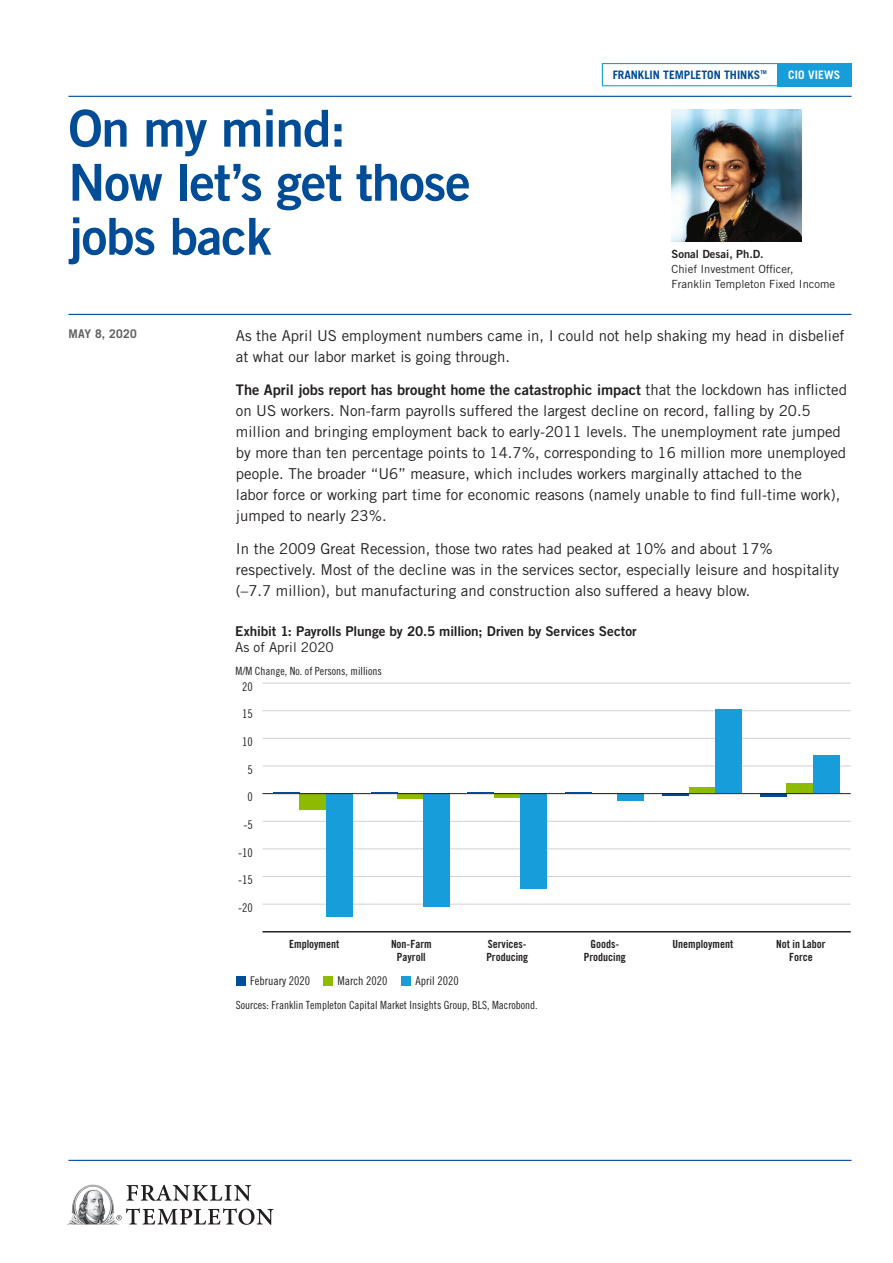
<style>
.page{position:relative;width:893px;height:1263px;background:#fff}
.page>*{position:absolute;margin:0;border:0;box-sizing:border-box;transform-origin:0 0}
.t1{font:51px/54px "Trade Gothic LT Std Bd 2";letter-spacing:-.02em;color:#004c97}
.t2{font:15px/21px "Trade Gothic LT Std";color:#231f20}
.t3{font:14.7px "Trade Gothic LT Std Bd 2";color:#231f20}
.t4{font:13.5px "Trade Gothic LT Std Bd 2";letter-spacing:-.005em;color:#231f20}
.t5{font:13.5px "Trade Gothic LT Std";color:#231f20}
.t6{font:12px "Trade Gothic LT Std Cn 18";color:#231f20}
.t7{font:700 12px "Trade Gothic LT Std";letter-spacing:.025em;color:#636366}
.t8{font:700 11.7px "Trade Gothic LT Std";color:#004c97}
.t9{font:700 11.7px "Trade Gothic LT Std";letter-spacing:.01em;color:#fff}
.t10{font:11.25px "Trade Gothic LT Std Cn 18";color:#231f20}
.t11{font:11.25px/13.5px "Trade Gothic LT Std Bd Cn 20";color:#231f20;text-align:center}
.t12{font:11.25px/15px "Trade Gothic LT Std";color:#231f20}
.t13{font:11.25px "Trade Gothic LT Std Bd 2";color:#231f20}
.t14{font:700 5.25px "Trade Gothic LT Std";color:#004c97}
.s1{font-family:"Trade Gothic LT Std";font-size:15px}
</style>
<div class="page">
<img style="left:671px;top:110px;width:131px;height:131px">
<hr style="left:68px;top:314px;width:783px;height:1px;background:#004c97">
<hr style="left:68px;top:1160px;width:783px;height:1px;background:#004c97">
<hr style="left:68px;top:96px;width:783px;height:1px;background:#004c97">
<div style="left:602px;top:63px;width:178px;height:23px;border:1px solid #179dd9"></div>
<div style="left:777px;top:63px;width:74px;height:23px;background:#179dd9"></div>
<svg style="left:127px;top:1185px;width:124px;height:16px"></svg>
<svg style="left:116px;top:1208px;width:157px;height:17px"></svg>
<img style="left:68px;top:1185px;width:51px;height:39px">
<div style="left:236px;top:976px;width:10px;height:10px;background:#004c97"></div>
<div style="left:323px;top:976px;width:10px;height:10px;background:#8dbb00"></div>
<div style="left:401px;top:976px;width:10px;height:10px;background:#179dd9"></div>
<hr style="left:262px;top:683px;width:589px;height:1px;background:#d1d2d4">
<hr style="left:262px;top:710px;width:589px;height:1px;background:#d1d2d4">
<hr style="left:262px;top:738px;width:589px;height:1px;background:#d1d2d4">
<hr style="left:262px;top:766px;width:589px;height:1px;background:#d1d2d4">
<hr style="left:262px;top:821px;width:589px;height:1px;background:#d1d2d4">
<hr style="left:262px;top:848px;width:589px;height:1px;background:#d1d2d4">
<hr style="left:262px;top:876px;width:589px;height:1px;background:#d1d2d4">
<hr style="left:262px;top:904px;width:589px;height:1px;background:#d1d2d4">
<hr style="left:262px;top:931px;width:589px;height:1px;background:#231f20">
<svg style="left:760px;top:794px;width:26px;height:3px"></svg>
<hr style="left:663px;top:793px;width:26px;height:2px;background:#004c97">
<svg style="left:468px;top:792px;width:26px;height:1px"></svg>
<svg style="left:371px;top:792px;width:26px;height:1px"></svg>
<svg style="left:273px;top:792px;width:27px;height:1px"></svg>
<div style="left:786px;top:783px;width:27px;height:10px;background:#8dbb00"></div>
<div style="left:689px;top:787px;width:26px;height:6px;background:#8dbb00"></div>
<svg style="left:565px;top:792px;width:27px;height:1px"></svg>
<svg style="left:494px;top:794px;width:26px;height:4px"></svg>
<svg style="left:397px;top:794px;width:26px;height:4px"></svg>
<div style="left:300px;top:793px;width:26px;height:17px;background:#8dbb00"></div>
<div style="left:813px;top:755px;width:26px;height:38px;background:#179dd9"></div>
<div style="left:715px;top:710px;width:26px;height:83px;background:#179dd9"></div>
<svg style="left:618px;top:794px;width:26px;height:6px"></svg>
<div style="left:520px;top:793px;width:26px;height:95px;background:#179dd9"></div>
<div style="left:423px;top:793px;width:27px;height:114px;background:#179dd9"></div>
<div style="left:326px;top:793px;width:26px;height:124px;background:#179dd9"></div>
<hr style="left:262px;top:793px;width:589px;height:1px;background:#231f20">
<h1 class="t1" style="left:68px;top:101px;width:404px">On my mind:<br>Now let’s get those jobs back</h1>
<p class="t14" style="left:760px;top:69px;width:8px">TM</p>
<p class="t8" style="left:613px;top:68px;width:149px">FRANKLIN TEMPLETON THINKS</p>
<p class="t9" style="left:788px;top:68px;width:54px">CIO VIEWS</p>
<p class="t13" style="left:671px;top:247px;width:94px">Sonal Desai, Ph.D.</p>
<p class="t12" style="left:671px;top:262px;width:165px">Chief Investment Officer,<br>Franklin Templeton Fixed Income</p>
<p class="t7" style="left:68px;top:327px;width:70px">MAY 8, 2020</p>
<p class="t2" style="left:236px;top:325px;width:610px">As the April US employment numbers came in, I could not help shaking my head in disbelief at what our labor market is going through.</p>
<p class="t3" style="left:236px;top:380px;width:613px">The April jobs report has brought home the catastrophic impact <span class="s1">that the lockdown has inflicted</span></p>
<p class="t2" style="left:236px;top:400px;width:612px">on US workers. Non-farm payrolls suffered the largest decline on record, falling by 20.5 million and bringing employment back to early-2011 levels. The unemployment rate jumped by more than ten percentage points to 14.7%, corresponding to 16 million more unemployed people. The broader “U6” measure, which includes workers marginally attached to the<br>labor force or working part time for economic reasons (namely unable to find full-time work), jumped to nearly 23%.</p>
<p class="t2" style="left:236px;top:538px;width:605px">In the 2009 Great Recession, those two rates had peaked at 10% and about 17% respectively. Most of the decline was in the services sector, especially leisure and hospitality (–7.7 million), but manufacturing and construction also suffered a heavy blow.</p>
<p class="t4" style="left:235px;top:622px;width:403px">Exhibit 1: Payrolls Plunge by 20.5 million; Driven by Services Sector</p>
<p class="t5" style="left:235px;top:639px;width:100px">As of April 2020</p>
<p class="t10" style="left:236px;top:664px;width:148px">M/M Change, No. of Persons, millions</p>
<p class="t6" style="left:242px;top:679px;width:12px">20</p>
<p class="t6" style="left:242px;top:707px;width:12px">15</p>
<p class="t6" style="left:242px;top:735px;width:12px">10</p>
<p class="t6" style="left:248px;top:762px;width:7px">5</p>
<p class="t6" style="left:248px;top:790px;width:7px">0</p>
<p class="t6" style="left:244px;top:817px;width:11px">-5</p>
<p class="t6" style="left:238px;top:845px;width:16px">-10</p>
<p class="t6" style="left:238px;top:873px;width:16px">-15</p>
<p class="t6" style="left:238px;top:900px;width:16px">-20</p>
<p class="t11" style="left:289px;top:937px;width:51px">Employment</p>
<p class="t11" style="left:391px;top:937px;width:42px">Non-Farm<br>Payroll</p>
<p class="t11" style="left:486px;top:937px;width:43px;text-align:left">Services-<br>Producing</p>
<p class="t11" style="left:584px;top:937px;width:43px">Goods-<br>Producing</p>
<p class="t11" style="left:673px;top:937px;width:62px">Unemployment</p>
<p class="t11" style="left:776px;top:937px;width:51px">Not in Labor<br>Force</p>
<p class="t6" style="left:250px;top:973px;width:61px">February 2020</p>
<p class="t6" style="left:337px;top:973px;width:51px">March 2020</p>
<p class="t6" style="left:415px;top:973px;width:45px">April 2020</p>
<p class="t10" style="left:236px;top:998px;width:303px">Sources: Franklin Templeton Capital Market Insights Group, BLS, Macrobond.</p>
</div>
